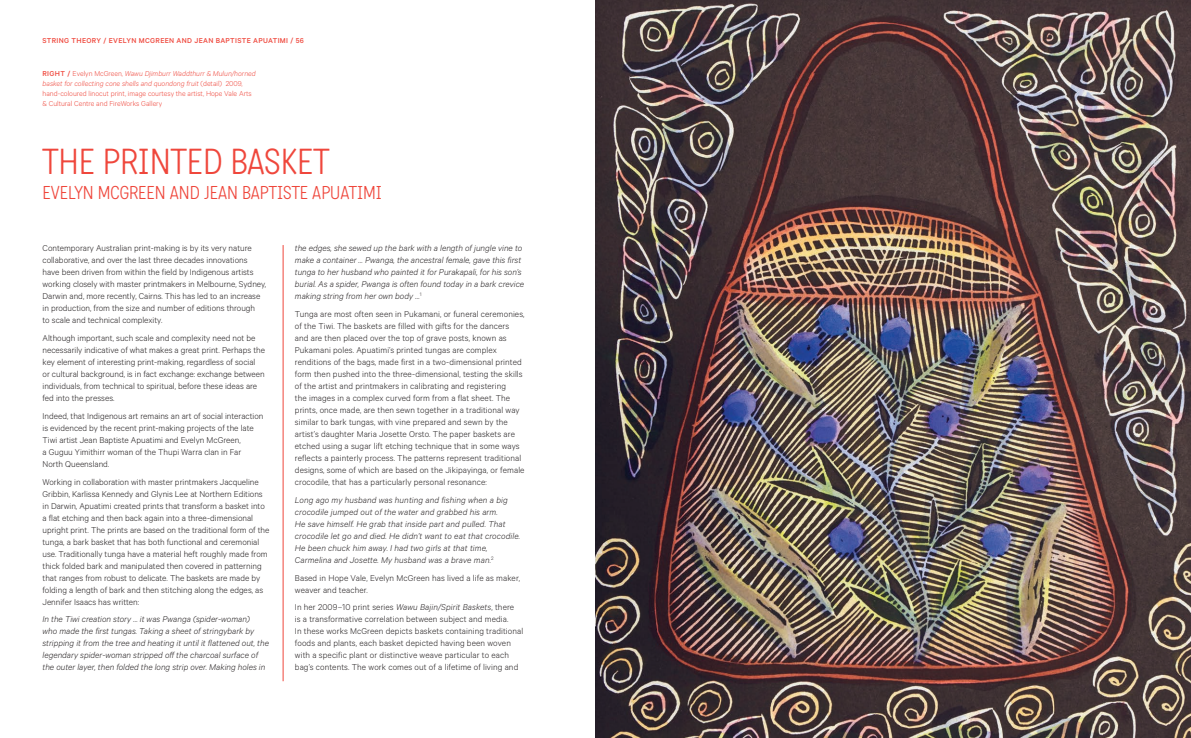
<style>
.page{position:relative;width:1191px;height:738px;background:#fff}
.page>*{position:absolute;margin:0;border:0;box-sizing:border-box;transform-origin:0 0}
.t1{font:300 35px "Katarine Std";color:#ef473c}
.t2{font:300 18px "Katarine Std";color:#ef473c}
.t3{font:300 9.5px/12px "Calibre";color:#231f20}
.t4{font:italic 300 9.5px/12px "Calibre";color:#231f20}
.t5{font:300 8px/10px "Calibre";color:#ef473c}
.t6{font:500 8px "Calibre";letter-spacing:.04em;color:#ef473c}
.s1{font-weight:500}
.s2{font-style:italic}
</style>
<div class="page">
<hr style="left:283px;top:245px;width:1px;height:435px;background:#ef473c">
<img style="left:595px;top:0;width:596px;height:737px">
<p class="t6" style="left:43px;top:35px;width:119px">STRING THEORY / EVELYN MCGREEN</p>
<p class="t6" style="left:177px;top:35px;width:28px">AND JEAN</p>
<p class="t6" style="left:216px;top:35px;width:18px">BAPTISTE</p>
<p class="t6" style="left:253px;top:35px;width:17px">APUATIMI</p>
<p class="t6" style="left:290px;top:35px;width:15px">/ 56</p>
<p class="t5" style="left:43px;top:68px;width:215px"><span class="s1">RIGHT /</span> Evelyn McGreen, <span class="s2">Wawu Djimburr Waddthurr &amp; Mulun/horned basket for collecting cone shells and quondong fruit</span> (detail) 2009, hand-coloured linocut print, image courtesy the artist, Hope Vale Arts &amp; Cultural Centre and FireWorks Gallery</p>
<h1 class="t1" style="left:42px;top:139px;width:288px">THE PRINTED BASKET</h1>
<h2 class="t2" style="left:42px;top:181px;width:341px">EVELYN MCGREEN AND JEAN BAPTISTE APUATIM I</h2>
<p class="t3" style="left:43px;top:242px;width:225px">Contemporary Australian print-making is by its very nature collaborative, and over the last three decades innovations have been driven from within the field by Indigenous artists working closely with master printmakers in Melbourne, Sydney, Darwin and, more recently, Cairns. This has led to an increase in production, from the size and number of editions through<br>to scale and technical complexity.</p>
<p class="t3" style="left:43px;top:331px;width:224px">Although important, such scale and complexity need not be necessarily indicative of what makes a great print. Perhaps the key element of interesting print-making, regardless of social<br>or cultural background, is in fact exchange: exchange between individuals, from technical to spiritual, before these ideas are fed into the presses.</p>
<p class="t3" style="left:43px;top:409px;width:222px">Indeed, that Indigenous art remains an art of social interaction is evidenced by the recent print-making projects of the late Tiwi artist Jean Baptiste Apuatimi and Evelyn McGreen,<br>a Guguu Yimithirr woman of the Thupi Warra clan in Far North Queensland.</p>
<p class="t3" style="left:43px;top:475px;width:228px">Working in collaboration with master printmakers Jacqueline Gribbin, Karlissa Kennedy and Glynis Lee at Northern Editions in Darwin, Apuatimi created prints that transform a basket into a flat etching and then back again into a three-dimensional upright print. The prints are based on the traditional form of the tunga, a bark basket that has both functional and ceremonial use. Traditionally tunga have a material heft roughly made from thick folded bark and manipulated then covered in patterning that ranges from robust to delicate. The baskets are made by folding a length of bark and then stitching along the edges, as Jennifer Isaacs has written:</p>
<p class="t4" style="left:43px;top:612px;width:228px">In the Tiwi creation story … it was Pwanga (spider-woman)<br>who made the first tungas. Taking a sheet of stringybark by stripping it from the tree and heating it until it flattened out, the legendary spider-woman stripped off the charcoal surface of the outer layer, then folded the long strip over. Making holes in</p>
<p class="t4" style="left:295px;top:241px;width:231px">the edges, she sewed up the bark with a length of jungle vine to make a container … Pwanga, the ancestral female, gave this first tunga to her husband who painted it for Purakapali, for his son’s burial. As a spider, Pwanga is often found today in a bark crevice making string from her own body …<sup>1</sup></p>
<p class="t3" style="left:295px;top:307px;width:231px">Tunga are most often seen in Pukamani, or funeral ceremonies, of the Tiwi. The baskets are filled with gifts for the dancers and are then placed over the top of grave posts, known as Pukamani poles. Apuatimi’s printed tungas are complex renditions of the bags, made first in a two-dimensional printed form then pushed into the three-dimensional, testing the skills of the artist and printmakers in calibrating and registering<br>the images in a complex curved form from a flat sheet. The prints, once made, are then sewn together in a traditional way similar to bark tungas, with vine prepared and sewn by the artist’s daughter Maria Josette Orsto. The paper baskets are etched using a sugar lift etching technique that in some ways reflects a painterly process. The patterns represent traditional designs, some of which are based on the Jikipayinga, or female crocodile, that has a particularly personal resonance:</p>
<p class="t4" style="left:295px;top:493px;width:227px">Long ago my husband was hunting and fishing when a big crocodile jumped out of the water and grabbed his arm.<br>He save himself. He grab that inside part and pulled. That crocodile let go and died. He didn’t want to eat that crocodile.<br>He been chuck him away. I had two girls at that time, Carmelina and Josette. My husband was a brave man.<sup>2</sup></p>
<p class="t3" style="left:295px;top:571px;width:227px">Based in Hope Vale, Evelyn McGreen has lived a life as maker, weaver and teacher.</p>
<p class="t3" style="left:295px;top:600px;width:230px">In her 2009–10 print series <span class="s2">Wawu Bajin/Spirit Baskets</span>, there<br>is a transformative correlation between subject and media.<br>In these works McGreen depicts baskets containing traditional foods and plants, each basket depicted having been woven with a specific plant or distinctive weave particular to each bag’s contents. The work comes out of a lifetime of living and</p>
</div>
